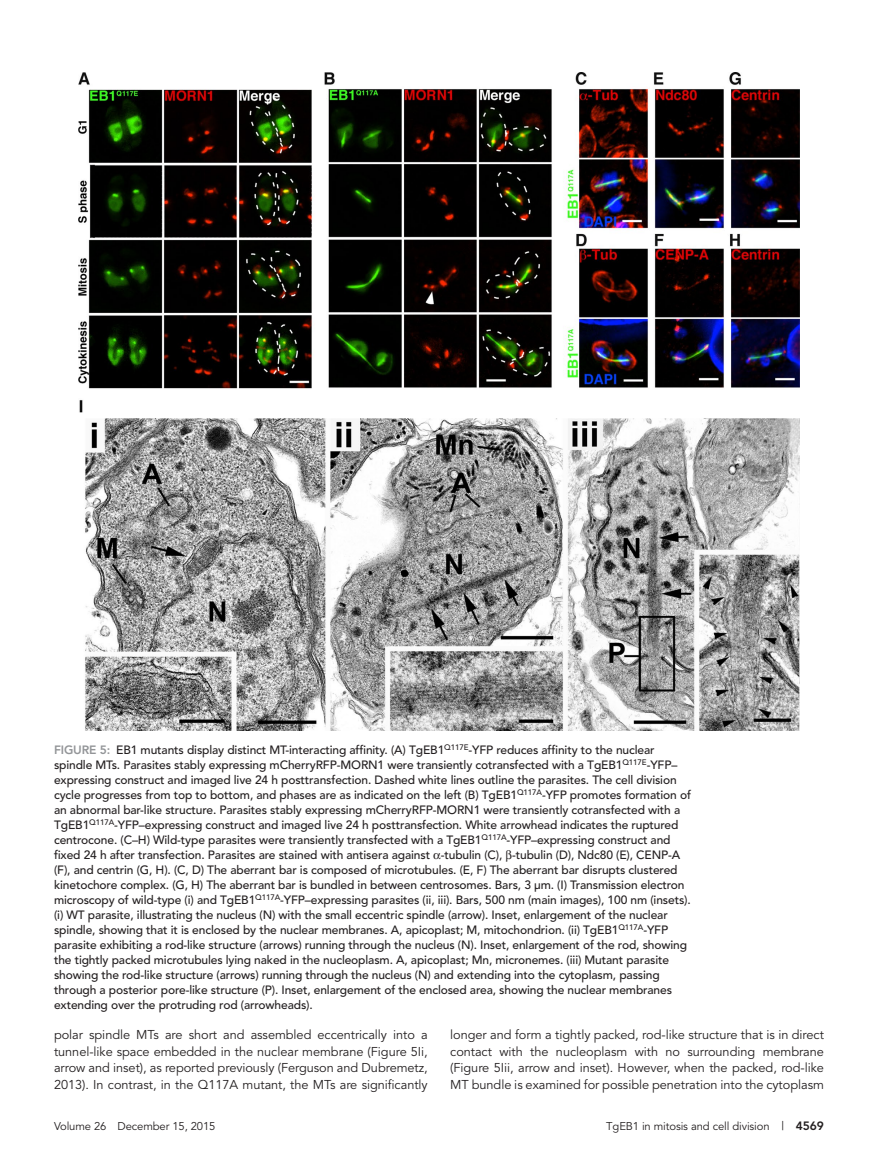
<style>
.page{position:relative;width:878px;height:1175px;background:#fff}
.page>*{position:absolute;margin:0;border:0;box-sizing:border-box;transform-origin:0 0}
.Para{font:12.75px/16.5px "Avenir";letter-spacing:-.005em;color:#231f20;text-align:justify}
.FigCaption_35_5p{font:500 12px/15px "Avenir";letter-spacing:-.01em;color:#231f20}
.t1{font:11.25px "Avenir";letter-spacing:-.01em;color:#231f20}
.s1{font-weight:800;color:#939598}
.s2{font-size:12px}
.s3{font-weight:800;font-size:12px}
</style>
<div class="page">
<img style="left:79px;top:72px;width:720px;height:658px">
<p class="FigCaption_35_5p" style="left:54px;top:742px;width:638px"><span class="s1">FIGURE 5:</span> EB1 mutants display distinct MT-interacting affinity. (A) TgEB1<sup>Q117E</sup>-YFP reduces affinity to the nuclear spindle MTs. Parasites stably expressing mCherryRFP-MORN1 were transiently cotransfected with a TgEB1<sup>Q117E</sup>-YFP– expressing construct and imaged live 24 h posttransfection. Dashed white lines outline the parasites. The cell division cycle progresses from top to bottom, and phases are as indicated on the left (B) TgEB1<sup>Q117A</sup>-YFP promotes formation of an abnormal bar-like structure. Parasites stably expressing mCherryRFP-MORN1 were transiently cotransfected with a TgEB1<sup>Q117A</sup>-YFP–expressing construct and imaged live 24 h posttransfection. White arrowhead indicates the ruptured centrocone. (C–H) Wild-type parasites were transiently transfected with a TgEB1<sup>Q117A</sup>-YFP–expressing construct and fixed 24 h after transfection. Parasites are stained with antisera against -tubulin (C), -tubulin (D), Ndc80 (E), CENP-A (F), and centrin (G, H). (C, D) The aberrant bar is composed of microtubules. (E, F) The aberrant bar disrupts clustered kinetochore complex. (G, H) The aberrant bar is bundled in between centrosomes. Bars, 3 μm. (I) Transmission electron microscopy of wild-type (i) and TgEB1<sup>Q117A</sup>-YFP–expressing parasites (ii, iii). Bars, 500 nm (main images), 100 nm (insets). (i) WT parasite, illustrating the nucleus (N) with the small eccentric spindle (arrow). Inset, enlargement of the nuclear spindle, showing that it is enclosed by the nuclear membranes. A, apicoplast; M, mitochondrion. (ii) TgEB1<sup>Q117A</sup>-YFP parasite exhibiting a rod-like structure (arrows) running through the nucleus (N). Inset, enlargement of the rod, showing the tightly packed microtubules lying naked in the nucleoplasm. A, apicoplast; Mn, micronemes. (iii) Mutant parasite showing the rod-like structure (arrows) running through the nucleus (N) and extending into the cytoplasm, passing through a posterior pore-like structure (P). Inset, enlargement of the enclosed area, showing the nuclear membranes extending over the protruding rod (arrowheads).</p>
<p class="Para" style="left:54px;top:1026px;width:375px">polar spindle MTs are short and assembled eccentrically into a tunnel-like space embedded in the nuclear membrane (Figure 5Ii, arrow and inset), as reported previously (Ferguson and Dubremetz, 2013). In contrast, in the Q117A mutant, the MTs are significantly</p>
<p class="Para" style="left:450px;top:1026px;width:375px">longer and form a tightly packed, rod-like structure that is in direct contact with the nucleoplasm with no surrounding membrane (Figure 5Iii, arrow and inset). However, when the packed, rod-like MT bundle is examined for possible penetration into the cytoplasm</p>
<p class="t1" style="left:54px;top:1119px;width:163px">Volume 26 December 15, 2015</p>
<p class="t1" style="left:606px;top:1119px;width:219px">TgEB1 in mitosis and cell division <span class="s2">|</span> <span class="s3">4569</span></p>
</div>
